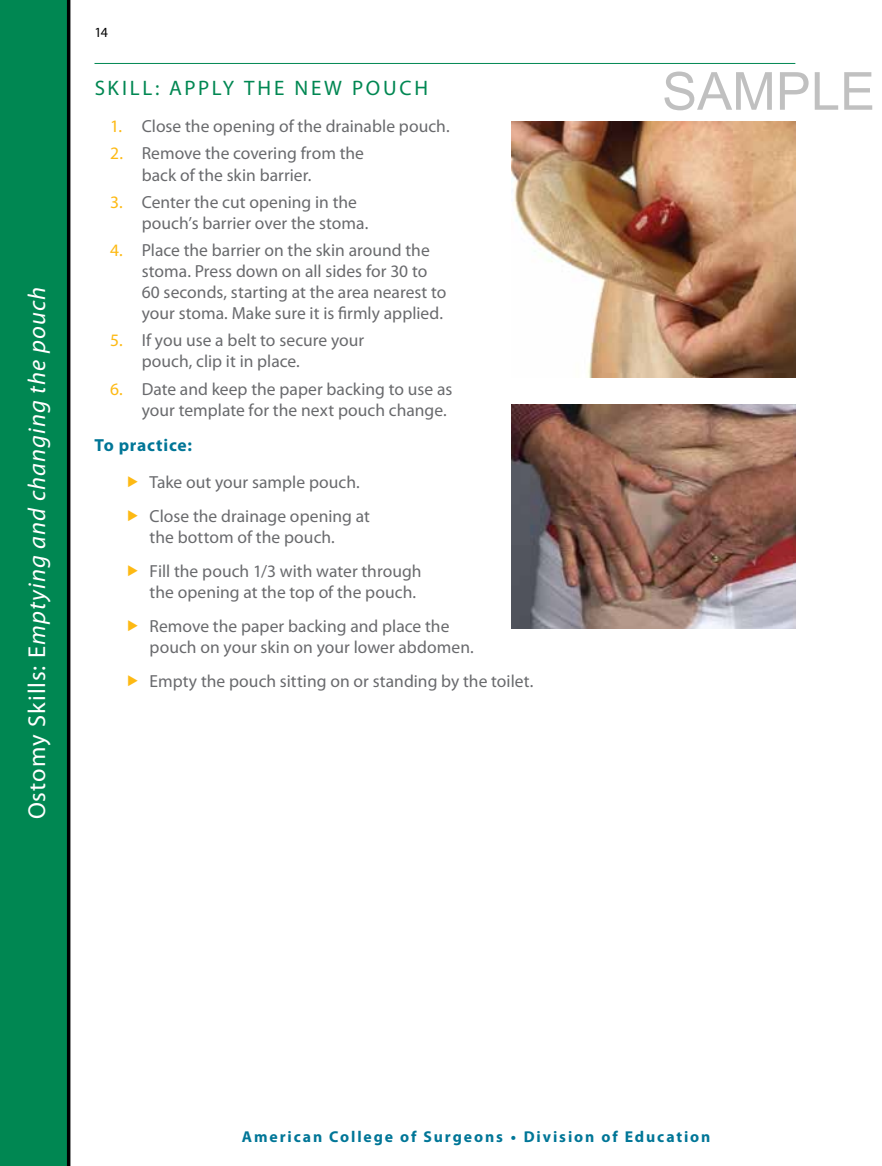
<style>
.page{position:relative;width:882px;height:1166px;background:#fff}
.page>*{position:absolute;margin:0;border:0;box-sizing:border-box;transform-origin:0 0}
.t1{font:52.5px "Arial";color:rgb(0 0 0/.25)}
.t2{font:italic 24.5px "Myriad Pro";letter-spacing:.04em;color:#fff}
.t3{font:21px "Myriad Pro";letter-spacing:.13em;color:#008752}
.t4{font:17.5px/21px "Myriad Pro";color:#696a6d}
.t5{font:700 17.5px "Myriad Pro";letter-spacing:.04em;color:#007697}
.t6{font:700 15.75px "Myriad Pro";letter-spacing:.12em;color:#007697}
.t7{font:14px "Myriad Pro";color:#000}
.s1{font-style:normal}
.s2{color:#fdb913}
</style>
<div class="page">
<div style="left:0;top:0;width:70px;height:1166px;background:#008752"></div>
<hr style="left:94px;top:63px;width:701px;height:1px;background:#008752">
<img style="left:511px;top:121px;width:284px;height:256px">
<img style="left:511px;top:404px;width:284px;height:225px">
<h2 class="t2" style="left:22px;top:819px;width:534px;rotate:-90deg"><span class="s1">Ostomy Skills: E</span>mptying and changing the pouch</h2>
<p class="t7" style="left:94px;top:23px;width:15px">14</p>
<p class="t3" style="left:95px;top:75px;width:335px">SKILL: APPLY THE NEW POUCH</p>
<p class="t4" style="left:110px;top:115px;width:341px"><span class="s2">1.</span> Close the opening of the drainable pouch.</p>
<p class="t4" style="left:142px;top:143px;width:224px;text-indent:-32px"><span class="s2">2.</span> Remove the covering from the back of the skin barrier.</p>
<p class="t4" style="left:142px;top:191px;width:228px;text-indent:-32px"><span class="s2">3.</span> Center the cut opening in the pouch’s barrier over the stoma.</p>
<p class="t4" style="left:142px;top:239px;width:306px;text-indent:-32px"><span class="s2">4.</span> Place the barrier on the skin around the stoma. Press down on all sides for 30 to 60 seconds, starting at the area nearest to your stoma. Make sure it is firmly applied.</p>
<p class="t4" style="left:142px;top:330px;width:224px;text-indent:-32px"><span class="s2">5.</span> If you use a belt to secure your pouch, clip it in place.</p>
<p class="t4" style="left:142px;top:378px;width:312px;text-indent:-32px"><span class="s2">6.</span> Date and keep the paper backing to use as your template for the next pouch change.</p>
<p class="t5" style="left:94px;top:433px;width:99px">To practice:</p>
<p class="t4" style="left:150px;top:464px;width:222px;line-height:33.9px">Take out your sample pouch.<br>Close the drainage opening at</p>
<p class="t4" style="left:150px;top:519px;width:273px;line-height:33.9px">the bottom of the pouch.<br>Fill the pouch 1/3 with water through</p>
<p class="t4" style="left:150px;top:574px;width:301px;line-height:33.9px">the opening at the top of the pouch.<br>Remove the paper backing and place the</p>
<p class="t4" style="left:150px;top:629px;width:385px;line-height:33.9px">pouch on your skin on your lower abdomen.<br>Empty the pouch sitting on or standing by the toilet.</p>
<h1 class="t1" style="left:662px;top:55px;width:214px">SAMPLE</h1>
<p class="t6" style="left:242px;top:1126px;width:470px">American College of Surgeons • Division of Education</p>
</div>
